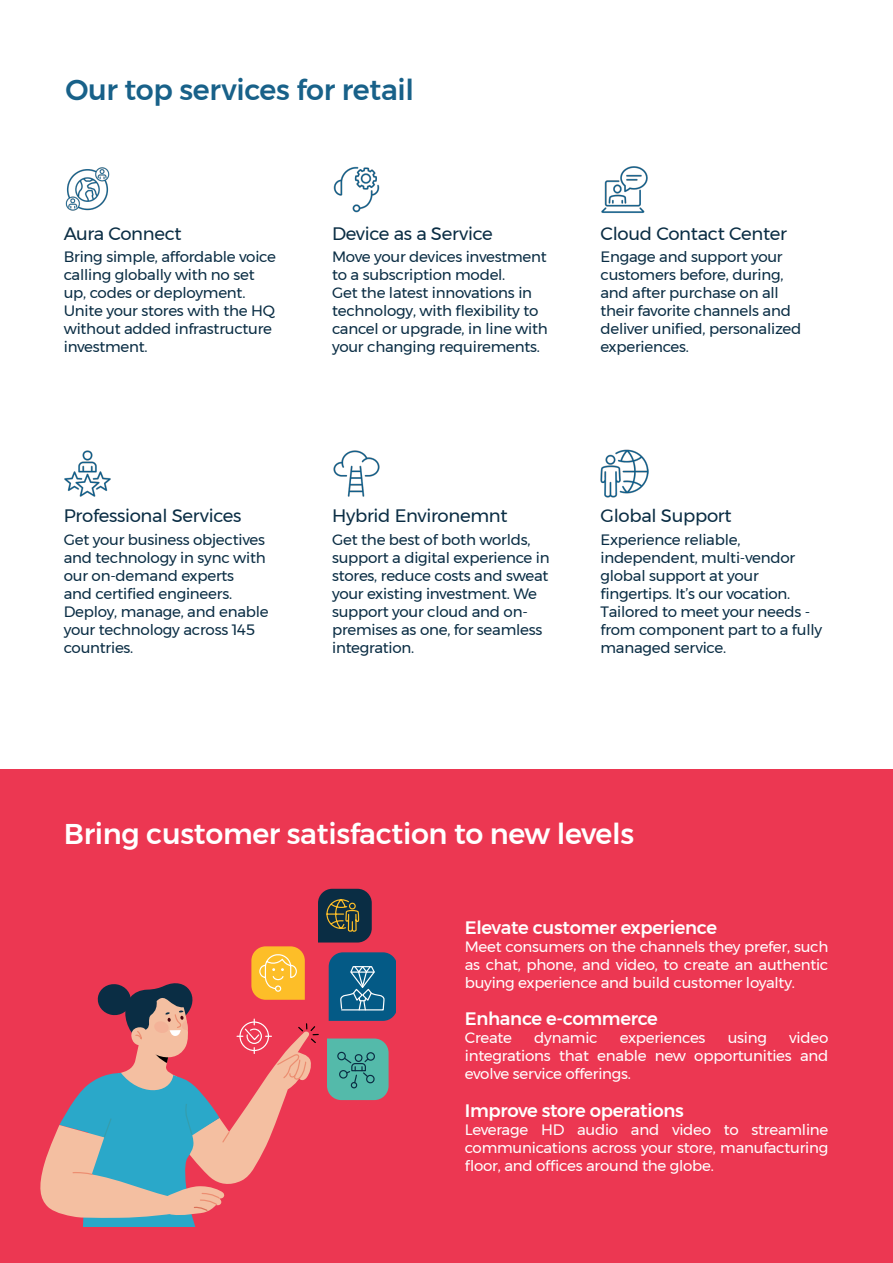
<style>
.page{position:relative;width:893px;height:1263px;background:#fff}
.page>*{position:absolute;margin:0;border:0;box-sizing:border-box;transform-origin:0 0}
.t1{font:500 28.5px "Montserrat";letter-spacing:-.01em;color:#fff}
.t2{font:500 28.5px "Montserrat";letter-spacing:-.01em;color:#186189}
.t3{font:18px "Montserrat";letter-spacing:-.015em;color:#0a2d44}
.t4{font:500 18px "Montserrat";letter-spacing:-.015em;color:#fff}
.t5{font:15px/18px "Montserrat";letter-spacing:-.015em;color:#0a2d44}
.t6{font:15px/18px "Montserrat";letter-spacing:-.015em;color:#fff;text-align:justify}
</style>
<div class="page">
<div style="left:0;top:770px;width:893px;height:493px;background:#ec3752"></div>
<img style="left:333px;top:450px;width:47px;height:47px">
<img style="left:600px;top:449px;width:49px;height:48px">
<img style="left:64px;top:450px;width:47px;height:47px">
<img style="left:601px;top:166px;width:47px;height:47px">
<img style="left:333px;top:166px;width:47px;height:47px">
<img style="left:65px;top:167px;width:45px;height:44px">
<svg style="left:40px;top:889px;width:355px;height:338px"></svg>
<p class="t2" style="left:65px;top:67px;width:350px">Our top services for retail</p>
<p class="t3" style="left:64px;top:220px;width:119px">Aura Connect</p>
<p class="t5" style="left:64px;top:248px;width:214px">Bring simple, affordable voice calling globally with no set up, codes or deployment.<br>Unite your stores with the HQ without added infrastructure investment.</p>
<p class="t3" style="left:332px;top:220px;width:162px">Device as a Service</p>
<p class="t5" style="left:332px;top:248px;width:217px">Move your devices investment to a subscription model.<br>Get the latest innovations in technology, with flexibility to cancel or upgrade, in line with your changing requirements.</p>
<p class="t3" style="left:600px;top:220px;width:188px">Cloud Contact Center</p>
<p class="t5" style="left:600px;top:248px;width:202px">Engage and support your customers before, during, and after purchase on all their favorite channels and deliver unified, personalized experiences.</p>
<p class="t3" style="left:64px;top:502px;width:179px">Professional Services</p>
<p class="t5" style="left:64px;top:530px;width:206px">Get your business objectives and technology in sync with our on-demand experts<br>and certified engineers.<br>Deploy, manage, and enable your technology across 145 countries.</p>
<p class="t3" style="left:332px;top:502px;width:177px">Hybrid Environemnt</p>
<p class="t5" style="left:332px;top:530px;width:219px">Get the best of both worlds, support a digital experience in stores, reduce costs and sweat your existing investment. We support your cloud and on&shy;premises as one, for seamless integration.</p>
<p class="t3" style="left:600px;top:502px;width:133px">Global Support</p>
<p class="t5" style="left:600px;top:530px;width:223px">Experience reliable, independent, multi-vendor global support at your fingertips. It’s our vocation.<br>Tailored to meet your needs - from component part to a fully managed service.</p>
<p class="t1" style="left:64px;top:812px;width:572px">Bring customer satisfaction to new levels</p>
<p class="t4" style="left:465px;top:913px;width:254px">Elevate customer experience</p>
<p class="t6" style="left:465px;top:937px;width:365px">Meet consumers on the channels they prefer, such as chat, phone, and video, to create an authentic buying experience and build customer loyalty.</p>
<p class="t4" style="left:465px;top:1005px;width:195px">Enhance e-commerce</p>
<p class="t6" style="left:465px;top:1029px;width:49px">Create</p>
<p class="t6" style="left:534px;top:1029px;width:65px">dynamic</p>
<p class="t6" style="left:620px;top:1029px;width:87px">experiences</p>
<p class="t6" style="left:728px;top:1029px;width:41px">using</p>
<p class="t6" style="left:465px;top:1029px;width:365px;text-indent:324px">video integrations that enable new opportunities and evolve service offerings.</p>
<p class="t4" style="left:465px;top:1096px;width:221px">Improve store operations</p>
<p class="t6" style="left:465px;top:1120px;width:365px">Leverage HD audio and video to streamline communications across your store, manufacturing floor, and offices around the globe.</p>
</div>
